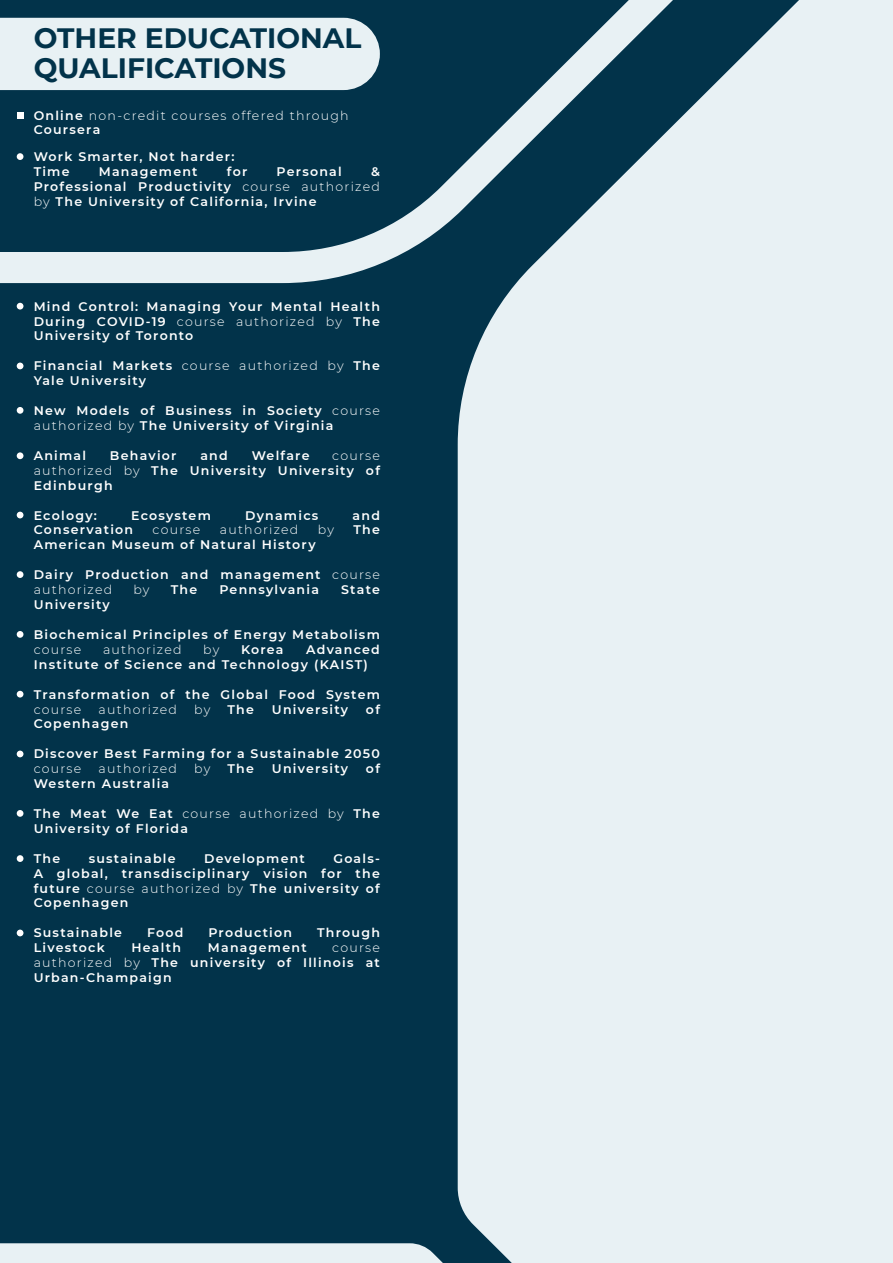
<style>
.page{position:relative;width:893px;height:1263px;background:#02334a}
.page>*{position:absolute;margin:0;border:0;box-sizing:border-box;transform-origin:0 0}
.t1{font:700 27.9px/30px "Montserrat";color:#02334a}
.t2{font:600 12.45px/14.9px "Montserrat";letter-spacing:.1em;color:#fff}
.t3{font:300 12.45px/14.9px "Montserrat";letter-spacing:.1em;color:#fff}
.s1{font-weight:600}
.s2{font-weight:300}
</style>
<div class="page">
<div style="left:458px;top:0;width:435px;height:1263px;background:#e8f1f4"></div>
<svg style="left:0;top:0;width:694px;height:283px"></svg>
<svg style="left:0;top:1243px;width:464px;height:20px;background:#d5e1e6"></svg>
<div style="left:0;top:18px;width:380px;height:72px;background:#e8f1f4"></div>
<div style="left:17px;top:153px;width:6px;height:7px;background:#fff;border-radius:50%"></div>
<div style="left:17px;top:303px;width:6px;height:7px;background:#fff;border-radius:50%"></div>
<svg style="left:17px;top:363px;width:6px;height:6px"></svg>
<div style="left:17px;top:407px;width:6px;height:7px;background:#fff;border-radius:50%"></div>
<div style="left:17px;top:452px;width:6px;height:7px;background:#fff;border-radius:50%"></div>
<svg style="left:17px;top:512px;width:6px;height:6px"></svg>
<div style="left:17px;top:571px;width:6px;height:7px;background:#fff;border-radius:50%"></div>
<div style="left:17px;top:631px;width:6px;height:7px;background:#fff;border-radius:50%"></div>
<svg style="left:17px;top:691px;width:6px;height:6px"></svg>
<svg style="left:17px;top:751px;width:6px;height:6px"></svg>
<div style="left:17px;top:810px;width:6px;height:7px;background:#fff;border-radius:50%"></div>
<div style="left:17px;top:855px;width:6px;height:7px;background:#fff;border-radius:50%"></div>
<div style="left:17px;top:929px;width:6px;height:7px;background:#fff;border-radius:50%"></div>
<div style="left:17px;top:112px;width:7px;height:6px;background:#fff"></div>
<h1 class="t1" style="left:34px;top:21px;width:329px">OTHER EDUCATIONAL<br>QUALIFICATIONS</h1>
<p class="t3" style="left:34px;top:107px;width:317px"><span class="s1">Online</span> non-credit courses offered through<br><span class="s1">Coursera</span></p>
<p class="t2" style="left:34px;top:149px;width:202px">Work Smarter, Not harder:<br>Time</p>
<p class="t2" style="left:99px;top:164px;width:100px">Management</p>
<p class="t2" style="left:227px;top:164px;width:22px">for</p>
<p class="t2" style="left:277px;top:164px;width:67px">Personal</p>
<p class="t2" style="left:34px;top:164px;width:348px;text-align:justify;text-indent:337px">&amp; Professional Productivity <span class="s2">course authorized by</span> The University of California, Irvine</p>
<p class="t2" style="left:34px;top:298px;width:348px;text-align:justify">Mind Control: Managing Your Mental Health During COVID-19 <span class="s2">course authorized by</span> The University of Toronto</p>
<p class="t2" style="left:34px;top:358px;width:348px">Financial Markets <span class="s2">course authorized by</span> The<br>Yale University</p>
<p class="t2" style="left:34px;top:403px;width:348px">New Models of Business in Society <span class="s2">course authorized by</span> The University of Virginia</p>
<p class="t2" style="left:34px;top:447px;width:54px">Animal</p>
<p class="t2" style="left:110px;top:447px;width:68px">Behavior</p>
<p class="t2" style="left:200px;top:447px;width:29px">and</p>
<p class="t2" style="left:252px;top:447px;width:59px">Welfare</p>
<p class="t2" style="left:34px;top:447px;width:348px;text-align:justify;text-indent:299px"><span class="s2">course authorized by</span> The University University of Edinburgh</p>
<p class="t2" style="left:34px;top:507px;width:65px">Ecology:</p>
<p class="t2" style="left:131px;top:507px;width:81px">Ecosystem</p>
<p class="t2" style="left:245px;top:507px;width:75px">Dynamics</p>
<p class="t2" style="left:352px;top:507px;width:29px">and</p>
<p class="t2" style="left:34px;top:522px;width:101px">Conservation</p>
<p class="t3" style="left:153px;top:522px;width:49px">course</p>
<p class="t3" style="left:220px;top:522px;width:80px">authorized</p>
<p class="t3" style="left:318px;top:522px;width:18px">by</p>
<p class="t2" style="left:353px;top:522px;width:28px">The</p>
<p class="t2" style="left:34px;top:537px;width:283px">American Museum of Natural History</p>
<p class="t2" style="left:34px;top:567px;width:348px">Dairy Production and management <span class="s2">course authorized</span></p>
<p class="t3" style="left:133px;top:582px;width:18px">by</p>
<p class="t2" style="left:171px;top:582px;width:28px">The</p>
<p class="t2" style="left:219px;top:582px;width:101px">Pennsylvania</p>
<p class="t2" style="left:341px;top:582px;width:40px">State</p>
<p class="t2" style="left:34px;top:597px;width:78px">University</p>
<p class="t2" style="left:34px;top:626px;width:348px">Biochemical Principles of Energy Metabolism</p>
<p class="t3" style="left:34px;top:641px;width:49px">course</p>
<p class="t3" style="left:103px;top:641px;width:80px">authorized</p>
<p class="t3" style="left:203px;top:641px;width:18px">by</p>
<p class="t2" style="left:241px;top:641px;width:44px">Korea</p>
<p class="t2" style="left:34px;top:641px;width:348px;text-indent:272px">Advanced<br>Institute of Science and Technology (KAIST)</p>
<p class="t2" style="left:34px;top:686px;width:348px">Transformation of the Global Food System</p>
<p class="t3" style="left:34px;top:701px;width:49px">course</p>
<p class="t3" style="left:98px;top:701px;width:80px">authorized</p>
<p class="t3" style="left:194px;top:701px;width:18px">by</p>
<p class="t2" style="left:227px;top:701px;width:28px">The</p>
<p class="t2" style="left:272px;top:701px;width:78px">University</p>
<p class="t2" style="left:366px;top:701px;width:15px">of</p>
<p class="t2" style="left:34px;top:716px;width:96px">Copenhagen</p>
<p class="t2" style="left:34px;top:746px;width:348px">Discover Best Farming for a Sustainable 2050</p>
<p class="t3" style="left:34px;top:761px;width:49px">course</p>
<p class="t3" style="left:98px;top:761px;width:80px">authorized</p>
<p class="t3" style="left:194px;top:761px;width:18px">by</p>
<p class="t2" style="left:227px;top:761px;width:28px">The</p>
<p class="t2" style="left:272px;top:761px;width:78px">University</p>
<p class="t2" style="left:366px;top:761px;width:15px">of</p>
<p class="t2" style="left:34px;top:776px;width:137px">Western Australia</p>
<p class="t2" style="left:34px;top:805px;width:348px">The Meat We Eat <span class="s2">course authorized by</span> The<br>University of Florida</p>
<p class="t2" style="left:34px;top:850px;width:28px">The</p>
<p class="t2" style="left:89px;top:850px;width:88px">sustainable</p>
<p class="t2" style="left:204px;top:850px;width:102px">Development</p>
<p class="t2" style="left:34px;top:850px;width:348px;text-align:justify;text-indent:300px">Goals-A global, transdisciplinary vision for the future <span class="s2">course authorized by</span> The university of Copenhagen</p>
<p class="t2" style="left:34px;top:925px;width:90px">Sustainable</p>
<p class="t2" style="left:147px;top:925px;width:38px">Food</p>
<p class="t2" style="left:208px;top:925px;width:85px">Production</p>
<p class="t2" style="left:317px;top:925px;width:64px">Through</p>
<p class="t2" style="left:34px;top:940px;width:72px">Livestock</p>
<p class="t2" style="left:131px;top:940px;width:51px">Health</p>
<p class="t2" style="left:208px;top:940px;width:100px">Management</p>
<p class="t2" style="left:34px;top:940px;width:348px;text-align:justify;text-indent:299px"><span class="s2">course authorized by</span> The university of Illinois at Urban-Champaign</p>
</div>
